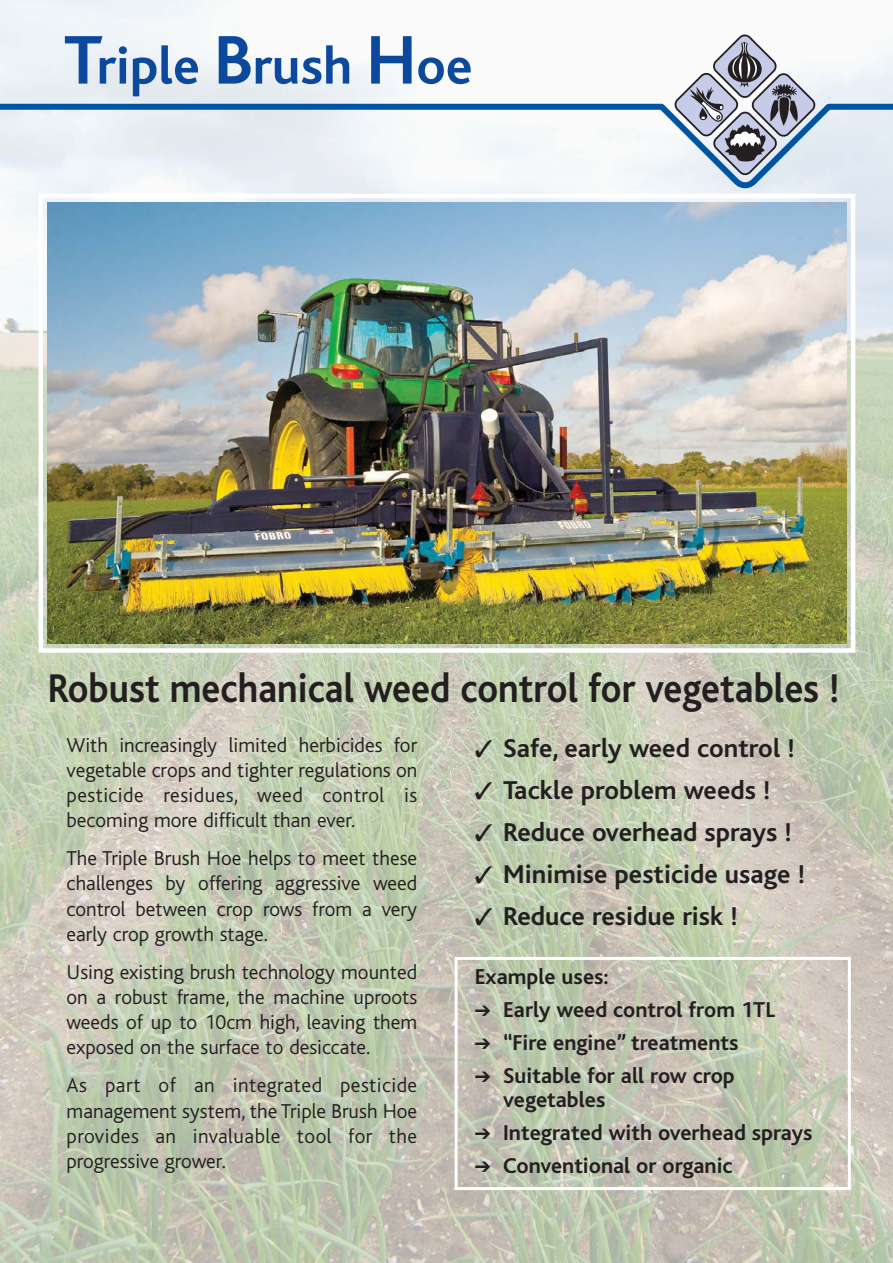
<style>
.page{position:relative;width:893px;height:1263px;background:#fff}
.page>*{position:absolute;margin:0;border:0;box-sizing:border-box;transform-origin:0 0}
.t1{font:700 54px "Bliss";color:#0c499c}
.t2{font:700 42px "Bliss";color:#231f20;scale:.91 1}
.t3{font:700 27px "Bliss";color:#231f20}
.t4{font:700 22.5px/24px "Bliss";color:#231f20}
.t5{font:300 21px/25.2px "Bliss";color:#231f20;text-align:justify}
.s1{font-size:72px}
</style>
<div class="page">
<img style="left:0;top:0;width:892px;height:1263px">
<img style="left:48px;top:203px;width:798px;height:441px">
<div style="left:39px;top:194px;width:816px;height:459px;border:4px solid #fff"></div>
<div style="left:454px;top:957px;width:396px;height:233px;border:3px solid #fff"></div>
<div style="left:828px;top:104px;width:64px;height:6px;background:#0054a4"></div>
<div style="left:0;top:104px;width:661px;height:6px;background:#0054a4"></div>
<svg style="left:653px;top:34px;width:184px;height:154px"></svg>
<h1 class="t1" style="left:64px;top:45px;width:410px"><span class="s1">T</span>riple <span class="s1">B</span>rush <span class="s1">H</span>oe</h1>
<h2 class="t2" style="left:48px;top:673px;width:871px">Robust mechanical weed control for vegetables !</h2>
<p class="t5" style="left:67px;top:734px;width:352px">With increasingly limited herbicides for vegetable crops and tighter regulations on pesticide residues, weed control is becoming more difficult than ever.</p>
<p class="t5" style="left:67px;top:848px;width:352px">The Triple Brush Hoe helps to meet these challenges by offering aggressive weed control between crop rows from a very early crop growth stage.</p>
<p class="t5" style="left:67px;top:961px;width:352px">Using existing brush technology mounted on a robust frame, the machine uproots weeds of up to 10cm high, leaving them exposed on the surface to desiccate.</p>
<p class="t5" style="left:67px;top:1075px;width:352px">As part of an integrated pesticide management system, the Triple Brush Hoe provides an invaluable tool for the progressive grower.</p>
<p class="t3" style="left:475px;top:738px;width:321px">✓ Safe, early weed control !</p>
<p class="t3" style="left:475px;top:780px;width:297px">✓ Tackle problem weeds !</p>
<p class="t3" style="left:475px;top:822px;width:318px">✓ Reduce overhead sprays !</p>
<p class="t3" style="left:475px;top:864px;width:331px">✓ Minimise pesticide usage !</p>
<p class="t3" style="left:475px;top:906px;width:264px">✓ Reduce residue risk !</p>
<p class="t4" style="left:475px;top:966px;width:135px">Example uses:</p>
<p class="t4" style="left:475px;top:999px;width:301px">➔ Early weed control from 1TL</p>
<p class="t4" style="left:475px;top:1032px;width:265px">➔ “Fire engine” treatments</p>
<p class="t4" style="left:503px;top:1065px;width:233px;text-indent:-28px">➔ Suitable for all row crop vegetables</p>
<p class="t4" style="left:475px;top:1122px;width:339px">➔ Integrated with overhead sprays</p>
<p class="t4" style="left:475px;top:1155px;width:259px">➔ Conventional or organic</p>
</div>
